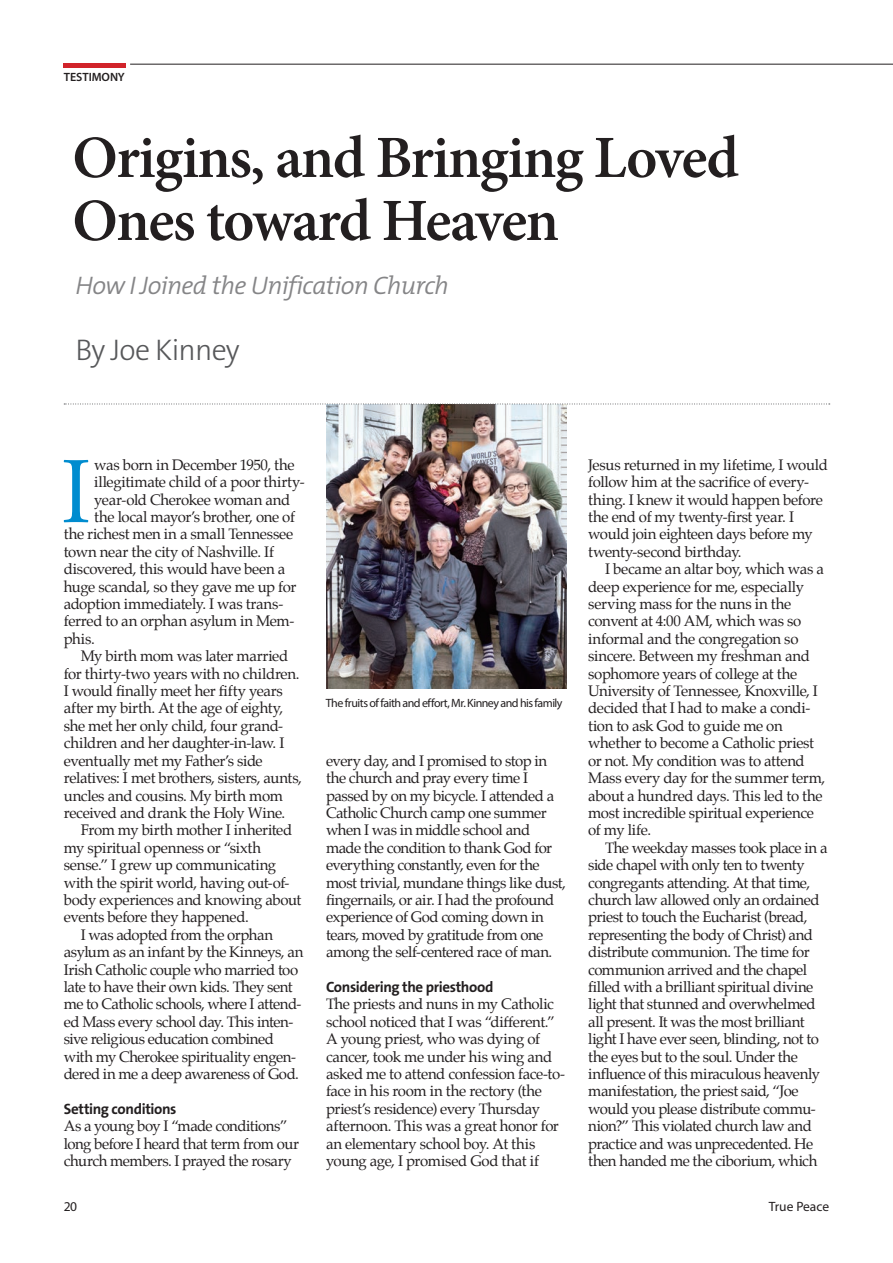
<style>
.page{position:relative;width:893px;height:1263px;background:#fff}
.page>*{position:absolute;margin:0;border:0;box-sizing:border-box;transform-origin:0 0}
.t1{font:93.75px "Adobe Garamond Pro";color:#008ccf}
.t2{font:600 60px/63px "Minion Pro";letter-spacing:-.025em;color:#231f20}
.t3{font:300 30px "The Sans B3";letter-spacing:-.025em;color:#57585a}
.t4{font:italic 300 25.5px "T Mix";letter-spacing:-.025em;color:#858587}
.t5{font:15px/17.4px "Palatino";letter-spacing:-.03em;color:#231f20}
.t6{font:15px "Palatino";letter-spacing:-.01em;color:#231f20}
.t7{font:700 15px "The Sans B7";letter-spacing:-.025em;color:#231f20}
.t8{font:13.5px "Myriad Pro";letter-spacing:-.005em;color:#231f20}
.t9{font:12px "Myriad Pro";letter-spacing:-.04em;color:#231f20}
.t10{font:600 12px "Myriad Pro";letter-spacing:-.005em;color:#231f20}
</style>
<div class="page">
<img style="left:326px;top:405px;width:241px;height:284px">
<hr style="left:64px;top:64px;width:62px;height:4px;background:#d1232a">
<hr style="left:130px;top:64px;width:763px;height:1px;background:#231f20">
<svg style="left:64px;top:404px;width:766px;height:1px"></svg>
<p class="t10" style="left:64px;top:70px;width:62px">TESTIMONY</p>
<h2 class="t2" style="left:72px;top:126px;width:668px">Origins, and Bringing Loved<br>Ones toward Heaven</h2>
<h3 class="t4" style="left:75px;top:264px;width:375px">How I Joined the Unification Church</h3>
<h3 class="t3" style="left:75px;top:334px;width:166px">By Joe Kinney</h3>
<h1 class="t1" style="left:60px;top:436px;width:33px">I</h1>
<p class="t5" style="left:94px;top:456px;width:202px">was born in December 1950, the</p>
<p class="t6" style="left:94px;top:470px;width:212px">illegitimate child of a poor thirty-</p>
<p class="t5" style="left:94px;top:491px;width:198px">year-old Cherokee woman and</p>
<p class="t5" style="left:94px;top:508px;width:202px">the local mayor’s brother, one of</p>
<p class="t5" style="left:64px;top:526px;width:231px">the richest men in a small Tennessee</p>
<p class="t5" style="left:64px;top:543px;width:212px">town near the city of Nashville. If</p>
<p class="t5" style="left:64px;top:560px;width:223px">discovered, this would have been a</p>
<p class="t5" style="left:64px;top:578px;width:234px">huge scandal, so they gave me up for</p>
<p class="t5" style="left:64px;top:595px;width:221px">adoption immediately. I was trans-</p>
<p class="t5" style="left:64px;top:613px;width:232px">ferred to an orphan asylum in Mem-</p>
<p class="t5" style="left:64px;top:630px;width:32px">phis.</p>
<p class="t5" style="left:81px;top:647px;width:209px">My birth mom was later married</p>
<p class="t6" style="left:64px;top:661px;width:237px">for thirty-two years with no children.</p>
<p class="t5" style="left:64px;top:682px;width:221px">I would finally meet her fifty years</p>
<p class="t5" style="left:64px;top:700px;width:221px">after my birth. At the age of eighty,</p>
<p class="t5" style="left:64px;top:717px;width:221px">she met her only child, four grand-</p>
<p class="t5" style="left:64px;top:734px;width:222px">children and her daughter-in-law. I</p>
<p class="t5" style="left:64px;top:752px;width:201px">eventually met my Father’s side</p>
<p class="t5" style="left:64px;top:769px;width:240px">relatives: I met brothers, sisters, aunts,</p>
<p class="t5" style="left:64px;top:787px;width:221px">uncles and cousins. My birth mom</p>
<p class="t5" style="left:64px;top:804px;width:223px">received and drank the Holy Wine.</p>
<p class="t5" style="left:81px;top:821px;width:213px">From my birth mother I inherited</p>
<p class="t5" style="left:64px;top:839px;width:199px">my spiritual openness or “sixth</p>
<p class="t5" style="left:64px;top:856px;width:214px">sense.” I grew up communicating</p>
<p class="t5" style="left:64px;top:874px;width:227px">with the spirit world, having out-of-</p>
<p class="t5" style="left:64px;top:891px;width:239px">body experiences and knowing about</p>
<p class="t5" style="left:64px;top:908px;width:187px">events before they happened.</p>
<p class="t5" style="left:81px;top:926px;width:194px">I was adopted from the orphan</p>
<p class="t5" style="left:64px;top:943px;width:241px">asylum as an infant by the Kinneys, an</p>
<p class="t5" style="left:64px;top:961px;width:236px">Irish Catholic couple who married too</p>
<p class="t5" style="left:64px;top:978px;width:230px">late to have their own kids. They sent</p>
<p class="t5" style="left:64px;top:995px;width:239px">me to Catholic schools, where I attend-</p>
<p class="t5" style="left:64px;top:1013px;width:231px">ed Mass every school day. This inten-</p>
<p class="t5" style="left:64px;top:1030px;width:212px">sive religious education combined</p>
<p class="t5" style="left:64px;top:1048px;width:234px">with my Cherokee spirituality engen-</p>
<p class="t5" style="left:64px;top:1065px;width:237px">dered in me a deep awareness of God.</p>
<p class="t7" style="left:64px;top:1101px;width:114px">Setting conditions</p>
<p class="t5" style="left:64px;top:1117px;width:237px">As a young boy I “made conditions” long before I heard that term from our church members. I prayed the rosary</p>
<p class="t9" style="left:326px;top:695px;width:238px">The fruits of faith and effort, Mr. Kinney and his family</p>
<p class="t5" style="left:326px;top:752px;width:241px">every day, and I promised to stop in the church and pray every time I passed by on my bicycle. I attended a Catholic Church camp one summer when I was in middle school and made the condition to thank God for everything constantly, even for the most trivial, mundane things like dust, fingernails, or air. I had the profound experience of God coming down in tears, moved by gratitude from one among the self-centered race of man.</p>
<p class="t7" style="left:326px;top:979px;width:169px">Considering the priesthood</p>
<p class="t5" style="left:326px;top:995px;width:241px">The priests and nuns in my Catholic school noticed that I was “different.” A young priest, who was dying of cancer, took me under his wing and asked me to attend confession face-to&shy;face in his room in the rectory (the priest’s residence) every Thursday afternoon. This was a great honor for an elementary school boy. At this young age, I promised God that if</p>
<p class="t5" style="left:588px;top:456px;width:241px">Jesus returned in my lifetime, I would follow him at the sacrifice of every&shy;thing. I knew it would happen before the end of my twenty-first year. I would join eighteen days before my twenty-second birthday.</p>
<p class="t5" style="left:588px;top:560px;width:239px;text-indent:17px">I became an altar boy, which was a deep experience for me, especially serving mass for the nuns in the convent at 4:00 AM, which was so informal and the congregation so sincere. Between my freshman and sophomore years of college at the<br>University of Tennessee, Knoxville, I decided that I had to make a condi&shy;tion to ask God to guide me on whether to become a Catholic priest or not. My condition was to attend<br>Mass every day for the summer term, about a hundred days. This led to the most incredible spiritual experience of my life.</p>
<p class="t5" style="left:588px;top:839px;width:241px;text-indent:17px">The weekday masses took place in a side chapel with only ten to twenty congregants attending. At that time, church law allowed only an ordained priest to touch the Eucharist (bread, representing the body of Christ) and distribute communion. The time for communion arrived and the chapel filled with a brilliant spiritual divine light that stunned and overwhelmed all present. It was the most brilliant light I have ever seen, blinding, not to the eyes but to the soul. Under the influence of this miraculous heavenly manifestation, the priest said, “Joe would you please distribute commu&shy;nion?” This violated church law and practice and was unprecedented. He then handed me the ciborium, which</p>
<p class="t8" style="left:64px;top:1198px;width:15px">20</p>
<p class="t8" style="left:769px;top:1198px;width:62px">True Peace</p>
</div>
